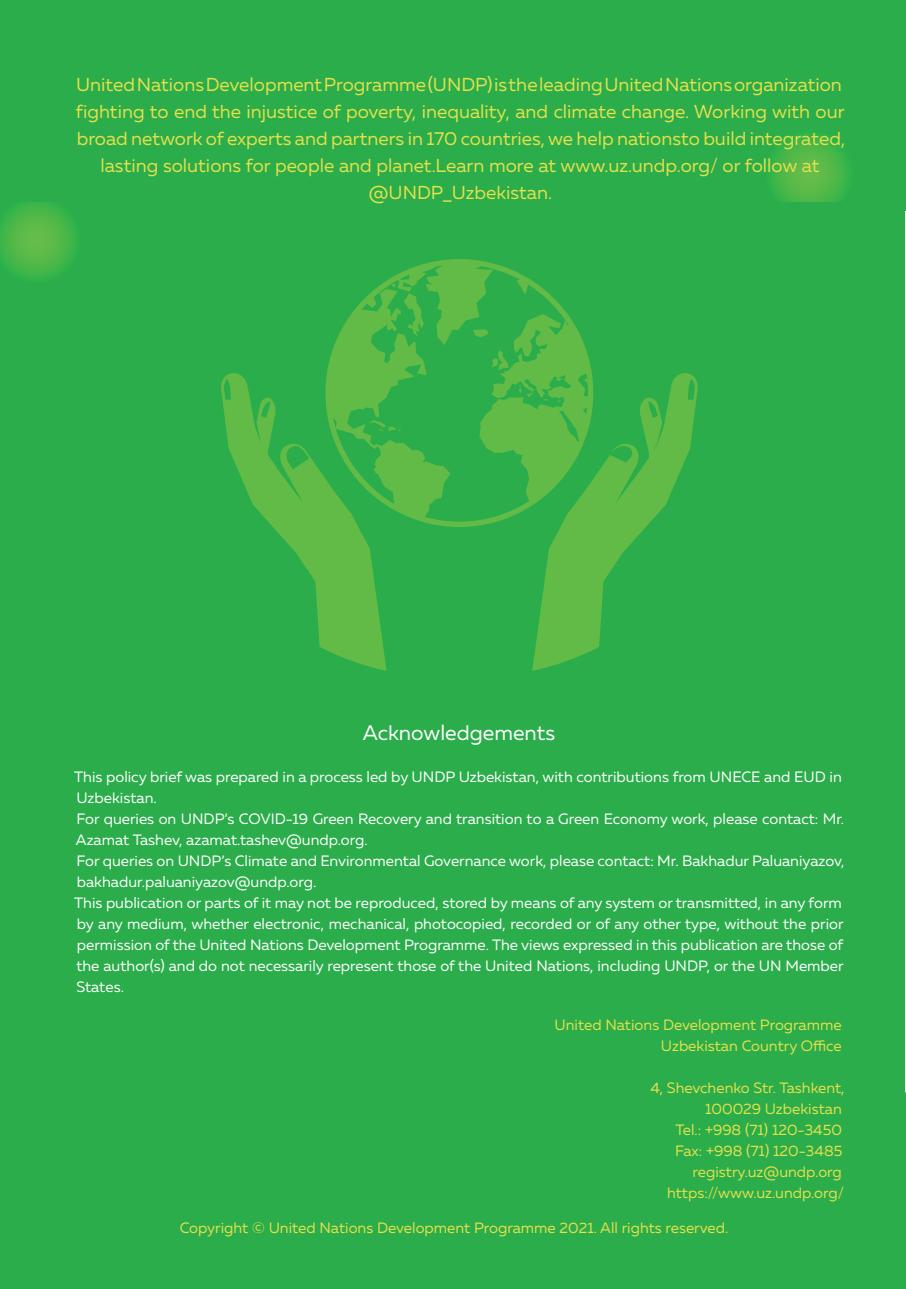
<style>
.page{position:relative;width:906px;height:1289px;background:#fff}
.page>*{position:absolute;margin:0;border:0;box-sizing:border-box;transform-origin:0 0}
.Intro_text{font:21px "Muller";color:#fff}
.Intro_text-2{font:18.75px/27px "Muller";color:#e5e04c;text-align:center}
.Intro_text-3{font:15px/21px "Muller";color:#fff}
.Intro_text-4{font:15px "Muller";color:#e5e04c}
</style>
<div class="page">
<div style="left:0;top:0;width:906px;height:210px;background:#2aad4a"></div>
<div style="left:0;top:1092px;width:906px;height:196px;background:#2aad4a"></div>
<div style="left:0;top:202px;width:905px;height:897px;background:#2aad4a"></div>
<svg style="left:221px;top:373px;width:165px;height:298px"></svg>
<svg style="left:532px;top:373px;width:166px;height:298px"></svg>
<svg style="left:325px;top:259px;width:268px;height:268px"></svg>
<svg style="left:392px;top:283px;width:4px;height:5px"></svg>
<svg style="left:369px;top:420px;width:32px;height:11px"></svg>
<svg style="left:404px;top:293px;width:20px;height:44px"></svg>
<svg style="left:473px;top:329px;width:16px;height:8px"></svg>
<svg style="left:519px;top:384px;width:2px;height:9px"></svg>
<svg style="left:491px;top:350px;width:17px;height:20px"></svg>
<p class="Intro_text-2" style="left:76px;top:71px;width:771px">United Nations Development Programme (UNDP) is the leading United Nations organization fighting to end the injustice of poverty, inequality, and climate change. Working with our broad network of experts and partners in 170 countries, we help nationsto build integrated, lasting solutions for people and planet.Learn more at www.uz.undp.org/ or follow at</p>
<p class="Intro_text-2" style="left:369px;top:179px;width:185px">@UNDP_Uzbekistan.</p>
<p class="Intro_text" style="left:363px;top:719px;width:194px">Acknowledgements</p>
<p class="Intro_text-3" style="left:74px;top:766px;width:769px">This policy brief was prepared in a process led by UNDP Uzbekistan, with contributions from UNECE and EUD in<br>Uzbekistan.</p>
<p class="Intro_text-3" style="left:76px;top:808px;width:770px">For queries on UNDP’s COVID-19 Green Recovery and transition to a Green Economy work, please contact: Mr.<br>Azamat Tashev, azamat.tashev@undp.org.</p>
<p class="Intro_text-3" style="left:77px;top:850px;width:769px">For queries on UNDP’s Climate and Environmental Governance work, please contact: Mr. Bakhadur Paluaniyazov, bakhadur.paluaniyazov@undp.org.</p>
<p class="Intro_text-3" style="left:74px;top:892px;width:771px">This publication or parts of it may not be reproduced, stored by means of any system or transmitted, in any form by any medium, whether electronic, mechanical, photocopied, recorded or of any other type, without the prior permission of the United Nations Development Programme. The views expressed in this publication are those of the author(s) and do not necessarily represent those of the United Nations, including UNDP, or the UN Member States.</p>
<p class="Intro_text-4" style="left:554px;top:1015px;width:289px">United Nations Development Programme</p>
<p class="Intro_text-4" style="left:661px;top:1036px;width:182px">Uzbekistan Country Office</p>
<p class="Intro_text-4" style="left:650px;top:1078px;width:196px">4, Shevchenko Str. Tashkent,</p>
<p class="Intro_text-4" style="left:705px;top:1099px;width:138px">100029 Uzbekistan</p>
<p class="Intro_text-4" style="left:675px;top:1120px;width:168px">Tel.: +998 (71) 120-3450</p>
<p class="Intro_text-4" style="left:675px;top:1141px;width:169px">Fax: +998 (71) 120-3485</p>
<p class="Intro_text-4" style="left:692px;top:1162px;width:151px">registry.uz@undp.org</p>
<p class="Intro_text-4" style="left:667px;top:1183px;width:178px">https://www.uz.undp.org/</p>
<p class="Intro_text-4" style="left:180px;top:1218px;width:550px">Copyright © United Nations Development Programme 2021. All rights reserved.</p>
</div>
